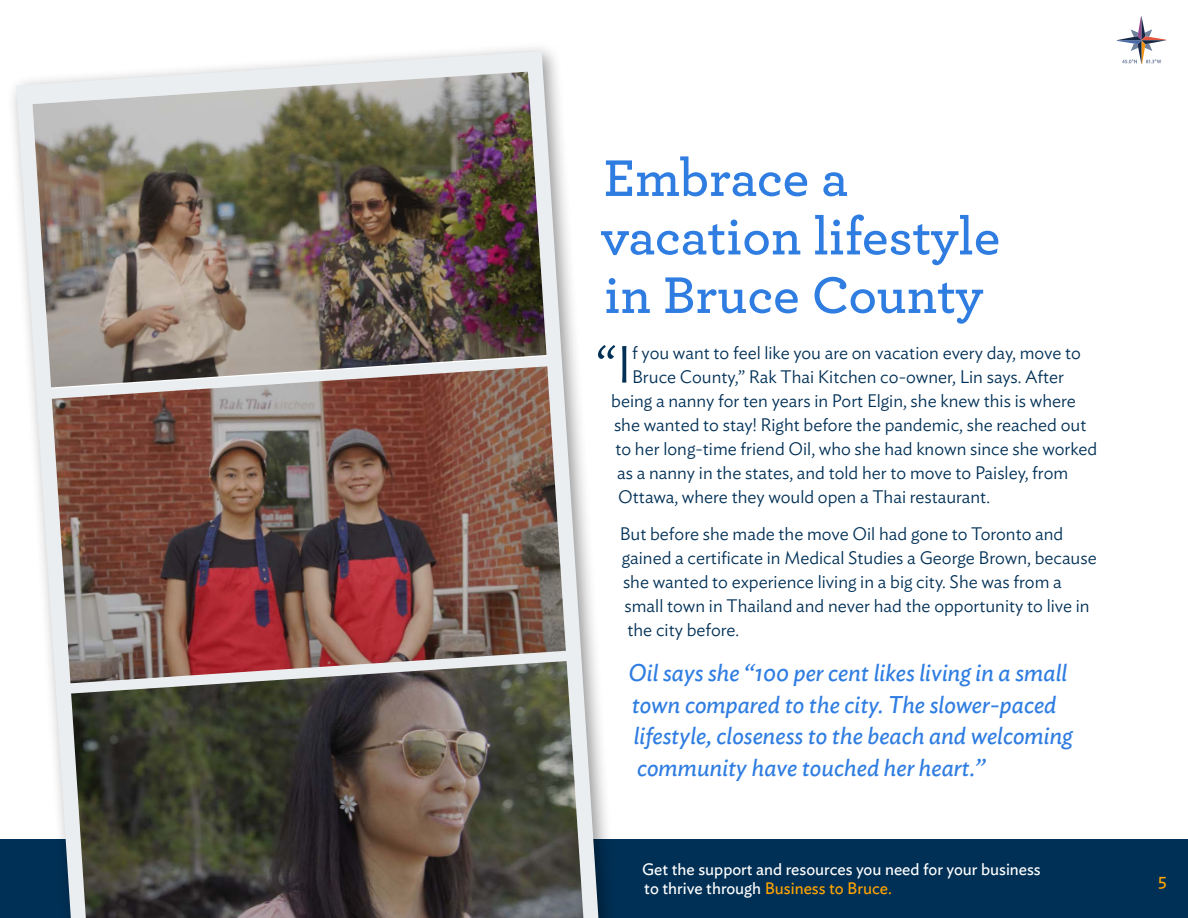
<style>
.page{position:relative;width:1188px;height:918px;background:#fff}
.page>*{position:absolute;margin:0;border:0;box-sizing:border-box;transform-origin:0 0}
.t1{font:600 54px/58.5px "Archer";color:#2f7de1}
.body_-_dropcap{font:300 51.75px "Ideal Sans";color:#003056}
.Callout{font:italic 24px/31.5px "Ideal Sans";color:#2f7de1}
.body_-_dropcap-2{font:300 18px "Ideal Sans";color:#003056}
.body{font:300 18px "Ideal Sans";color:#003056}
.t2{font:18px "Ideal Sans";color:#ffa400}
.CTA{font:16.5px/19.8px "Ideal Sans";color:#fff}
.s1{color:#ffa400}
</style>
<div class="page">
<div style="left:0;top:839px;width:1188px;height:79px;background:#003056"></div>
<svg style="left:1117px;top:16px;width:49px;height:48px"></svg>
<div style="left:6px;top:41px;width:615px;height:877px;background:#000;opacity:.41"></div>
<svg style="left:16px;top:51px;width:582px;height:867px"></svg>
<img style="left:32px;top:72px;width:515px;height:315px">
<img style="left:52px;top:366px;width:514px;height:317px">
<img style="left:71px;top:661px;width:512px;height:257px">
<h2 class="t1" style="left:601px;top:145px;width:401px">Embrace a vacation lifestyle in Bruce County</h2>
<p class="body_-_dropcap" style="left:597px;top:325px;width:37px">“I</p>
<p class="body_-_dropcap-2" style="left:632px;top:339px;width:450px">f you want to feel like you are on vacation every day, move to</p>
<p class="body_-_dropcap-2" style="left:632px;top:363px;width:434px">Bruce County,” Rak Thai Kitchen co-owner, Lin says. After</p>
<p class="body_-_dropcap-2" style="left:611px;top:387px;width:466px">being a nanny for ten years in Port Elgin, she knew this is where</p>
<p class="body_-_dropcap-2" style="left:614px;top:411px;width:474px">she wanted to stay! Right before the pandemic, she reached out</p>
<p class="body_-_dropcap-2" style="left:615px;top:435px;width:483px">to her long-time friend Oil, who she had known since she worked</p>
<p class="body_-_dropcap-2" style="left:617px;top:459px;width:453px">as a nanny in the states, and told her to move to Paisley, from</p>
<p class="body_-_dropcap-2" style="left:618px;top:483px;width:373px">Ottawa, where they would open a Thai restaurant.</p>
<p class="body" style="left:620px;top:520px;width:445px">But before she made the move Oil had gone to Toronto and</p>
<p class="body" style="left:622px;top:544px;width:476px">gained a certificate in Medical Studies a George Brown, because</p>
<p class="body" style="left:623px;top:568px;width:440px">she wanted to experience living in a big city. She was from a</p>
<p class="body" style="left:625px;top:592px;width:467px">small town in Thailand and never had the opportunity to live in</p>
<p class="body" style="left:627px;top:616px;width:113px">the city before.</p>
<p class="Callout" style="left:628px;top:655px;width:446px">Oil says she “100 per cent likes living in a small town compared to the city. The slower-paced lifestyle, closeness to the beach and welcoming community have touched her heart.”</p>
<p class="CTA" style="left:642px;top:858px;width:400px">Get the support and resources you need for your business to thrive through <span class="s1">Business to Bruce.</span></p>
<p class="t2" style="left:1158px;top:866px;width:10px">5</p>
</div>
